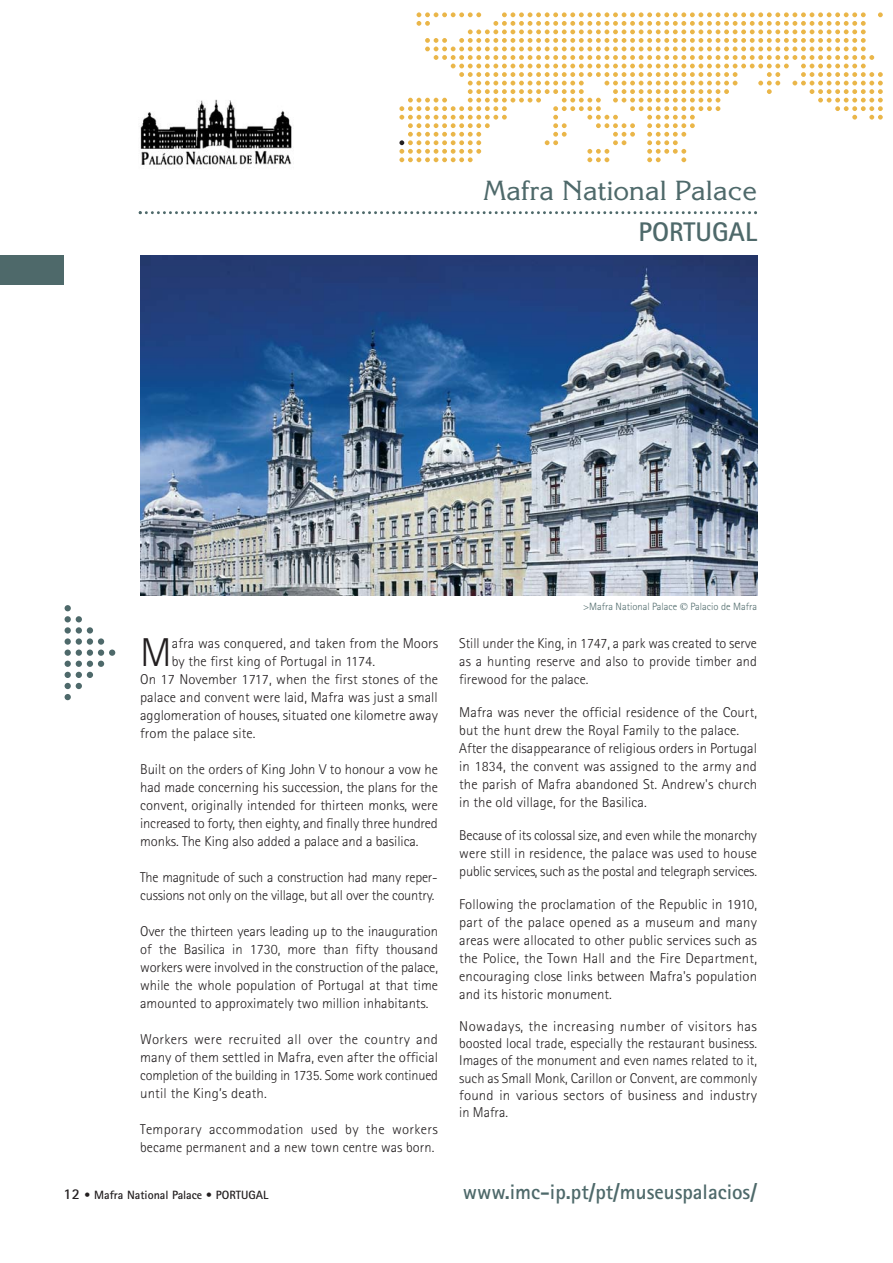
<style>
.page{position:relative;width:893px;height:1263px;background:#fff}
.page>*{position:absolute;margin:0;border:0;box-sizing:border-box;transform-origin:0 0}
.t1{font:300 40.35px "Rotis Sans Serif";color:#231f20}
.t2{font:27px "Korinna";color:#4e696a}
.t3{font:700 27px "Rotis Sans Serif";color:#4e696a}
.t4{font:700 21px "Rotis Sans Serif";color:#4e696a}
.t5{font:300 14.25px/18px "Rotis Sans Serif";letter-spacing:.005em;color:#231f20;text-align:justify}
.t6{font:300 14.25px/17.2px "Rotis Sans Serif";letter-spacing:.005em;color:#231f20;text-align:justify;scale:1.04 1}
.t7{font:300 14.25px/18px "Rotis Sans Serif";letter-spacing:-.015em;color:#231f20}
.t8{font:700 12px "Rotis Sans Serif";color:#231f20}
.t9{font:300 10.5px "Rotis Sans Serif";color:#4e696a}
.s1{font-size:15px}
</style>
<div class="page">
<img style="left:140px;top:255px;width:617px;height:340px">
<div style="left:98px;top:638px;width:6px;height:7px;background:#4e696a;border-radius:50%"></div>
<div style="left:87px;top:627px;width:6px;height:7px;background:#4e696a;border-radius:50%"></div>
<div style="left:87px;top:638px;width:6px;height:7px;background:#4e696a;border-radius:50%"></div>
<div style="left:76px;top:627px;width:6px;height:7px;background:#4e696a;border-radius:50%"></div>
<div style="left:76px;top:638px;width:6px;height:7px;background:#4e696a;border-radius:50%"></div>
<svg style="left:65px;top:605px;width:17px;height:17px"></svg>
<div style="left:65px;top:627px;width:6px;height:7px;background:#4e696a;border-radius:50%"></div>
<div style="left:65px;top:638px;width:6px;height:7px;background:#4e696a;border-radius:50%"></div>
<svg style="left:65px;top:650px;width:50px;height:50px"></svg>
<svg style="left:399px;top:12px;width:483px;height:150px"></svg>
<svg style="left:139px;top:211px;width:618px;height:3px"></svg>
<div style="left:0;top:255px;width:64px;height:30px;background:#4e696a"></div>
<img style="left:140px;top:99px;width:152px;height:66px">
<h2 class="t2" style="left:484px;top:181px;width:274px">Mafra National Palace</h2>
<h2 class="t3" style="left:638px;top:222px;width:120px">PORTUGAL</h2>
<h1 class="t1" style="left:140px;top:638px;width:33px">M</h1>
<p class="t5" style="left:172px;top:635px;width:268px">afra was conquered, and taken from the Moors</p>
<p class="t5" style="left:172px;top:653px;width:205px">by the first king of Portugal in 1174.</p>
<p class="t5" style="left:140px;top:671px;width:299px">On 17 November 1717, when the first stones of the</p>
<p class="t5" style="left:140px;top:689px;width:299px">palace and convent were laid, Mafra was just a small</p>
<p class="t5" style="left:140px;top:707px;width:299px">agglomeration of houses, situated one kilometre away</p>
<p class="t5" style="left:140px;top:725px;width:117px">from the palace site.</p>
<p class="t5" style="left:140px;top:761px;width:299px">Built on the orders of King John V to honour a vow he had made concerning his succession, the plans for the convent, originally intended for thirteen monks, were increased to forty, then eighty, and finally three hundred monks. The King also added a palace and a basilica.</p>
<p class="t7" style="left:140px;top:869px;width:299px">The magnitude of such a construction had many reper&shy;cussions not only on the village, but all over the country.</p>
<p class="t5" style="left:140px;top:923px;width:299px">Over the thirteen years leading up to the inauguration of the Basilica in 1730, more than fifty thousand workers were involved in the construction of the palace, while the whole population of Portugal at that time amounted to approximately two million inhabitants.</p>
<p class="t6" style="left:140px;top:1031px;width:288px;line-height:18px">Workers were recruited all over the country and many of them settled in Mafra, even after the official completion of the building in 1735. Some work continued until the King’s death.</p>
<p class="t5" style="left:140px;top:1121px;width:299px">Temporary accommodation used by the workers became permanent and a new town centre was born.</p>
<p class="t9" style="left:583px;top:603px;width:96px">&gt;Mafra National Palace</p>
<p class="t9" style="left:690px;top:603px;width:68px">Palacio de Mafra</p>
<p class="t5" style="left:459px;top:635px;width:299px">Still under the King, in 1747, a park was created to serve as a hunting reserve and also to provide timber and firewood for the palace.</p>
<p class="t5" style="left:459px;top:704px;width:299px;text-align:left">Mafra was never the official residence of the Court, but the hunt drew the Royal Family to the palace.<br>After the disappearance of religious orders in Portugal in 1834, the convent was assigned to the army and the parish of Mafra abandoned St. Andrew's church in the old village, for the Basilica.</p>
<p class="t5" style="left:459px;top:827px;width:299px">Because of its colossal size, and even while the monarchy were still in residence, the palace was used to house public services, such as the postal and telegraph services.</p>
<p class="t5" style="left:459px;top:896px;width:299px">Following the proclamation of the Republic in 1910, part of the palace opened as a museum and many areas were allocated to other public services such as the Police, the Town Hall and the Fire Department, encouraging close links between Mafra's population and its historic monument.</p>
<p class="t6" style="left:459px;top:1019px;width:288px">Nowadays, the increasing number of visitors has boosted local trade, especially the restaurant business.<br>Images of the monument and even names related to it, such as Small Monk, Carillon or Convent, are commonly found in various sectors of business and industry in Mafra.</p>
<p class="t8" style="left:64px;top:1190px;width:206px"><span class="s1">12</span> • Mafra National Palace • PORTUGAL</p>
<h3 class="t4" style="left:463px;top:1185px;width:296px">www.imc-ip.pt/pt/museuspalacios/</h3>
</div>
